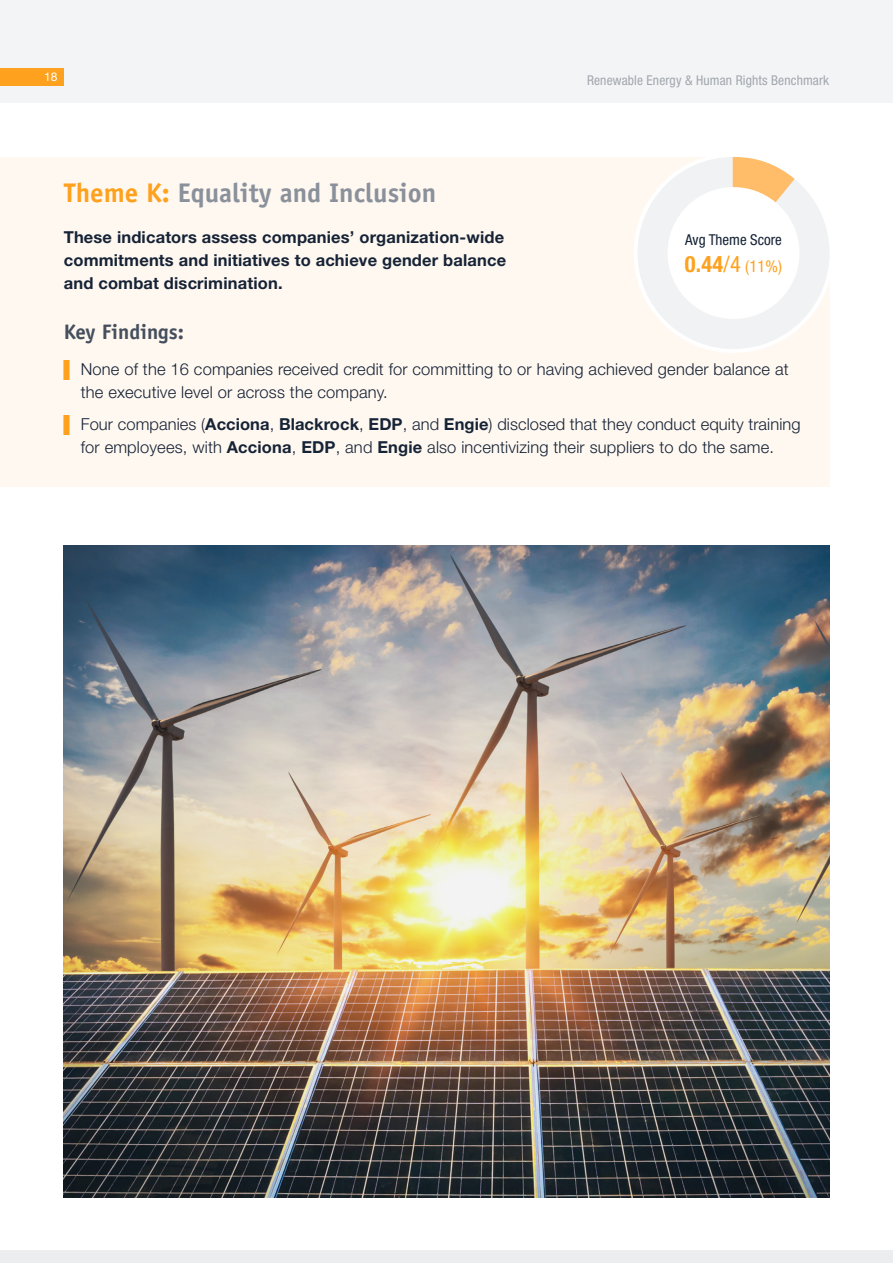
<style>
.page{position:relative;width:893px;height:1263px;background:#fff}
.page>*{position:absolute;margin:0;border:0;box-sizing:border-box;transform-origin:0 0}
.Header_3{font:700 27px "Officina Sans Std";color:#8a919b}
.Header_4{font:700 21px "Officina Sans Std";color:#454f5e}
.t1{font:300 16.5px/23.1px "Helvetica Neue LT Std";letter-spacing:.01em;color:#162336}
.Main{font:700 16.5px/23.1px "Helvetica Neue LT Std";letter-spacing:.01em;color:#162336}
.Table_Text_2{font:condensed 16.5px "Helvetica Neue LT Std";color:#fea11e}
.Table_Text_2-2{font:condensed 15px "Helvetica Neue LT Std";color:#162336}
.t2{font:condensed 13.5px "Helvetica Neue LT Std";letter-spacing:.01em;color:#a2a7af}
.t3{font:12px "Helvetica Neue LT Std";color:#fff}
.s1{color:#fea11e}
.s2{font-family:"Arial";font-weight:400;color:#fea11e}
.s3{font-weight:700}
.s4{font-weight:700;font-size:22.5px}
.s5{font-size:22.5px}
</style>
<div class="page">
<div style="left:0;top:0;width:893px;height:102px;background:#f3f4f5"></div>
<div style="left:0;top:1250px;width:893px;height:13px;background:#ecedef"></div>
<img style="left:64px;top:545px;width:765px;height:652px">
<div style="left:0;top:157px;width:829px;height:330px;background:#fff8f0"></div>
<svg style="left:634px;top:157px;width:196px;height:205px"></svg>
<div style="left:0;top:68px;width:64px;height:17px;background:#fea11e"></div>
<p class="t3" style="left:44px;top:69px;width:15px">18</p>
<p class="t2" style="left:587px;top:72px;width:244px">Renewable Energy &amp; Human Rights Benchmark</p>
<p class="Header_3" style="left:64px;top:176px;width:374px"><span class="s1">Theme K:</span> Equality and Inclusion</p>
<p class="Main" style="left:64px;top:225px;width:444px">These indicators assess companies’ organization-wide commitments and initiatives to achieve gender balance and combat discrimination.</p>
<p class="Header_4" style="left:64px;top:319px;width:122px">Key Findings:</p>
<p class="t1" style="left:81px;top:357px;width:709px;text-indent:-17px"><span class="s2">▌</span> None of the 16 companies received credit for committing to or having achieved gender balance at the executive level or across the company.</p>
<p class="t1" style="left:64px;top:412px;width:738px;text-align:center"><span class="s2">▌</span> Four companies (<span class="s3">Acciona</span>, <span class="s3">Blackrock</span>, <span class="s3">EDP</span>, and <span class="s3">Engie</span>) disclosed that they conduct equity training for employees, with <span class="s3">Acciona</span>, <span class="s3">EDP</span>, and <span class="s3">Engie</span> also incentivizing their suppliers to do the same.</p>
<p class="Table_Text_2-2" style="left:685px;top:231px;width:98px">Avg Theme Score</p>
<p class="Table_Text_2" style="left:685px;top:256px;width:99px"><span class="s4">0.44</span><span class="s5">/4</span> (11%)</p>
</div>
